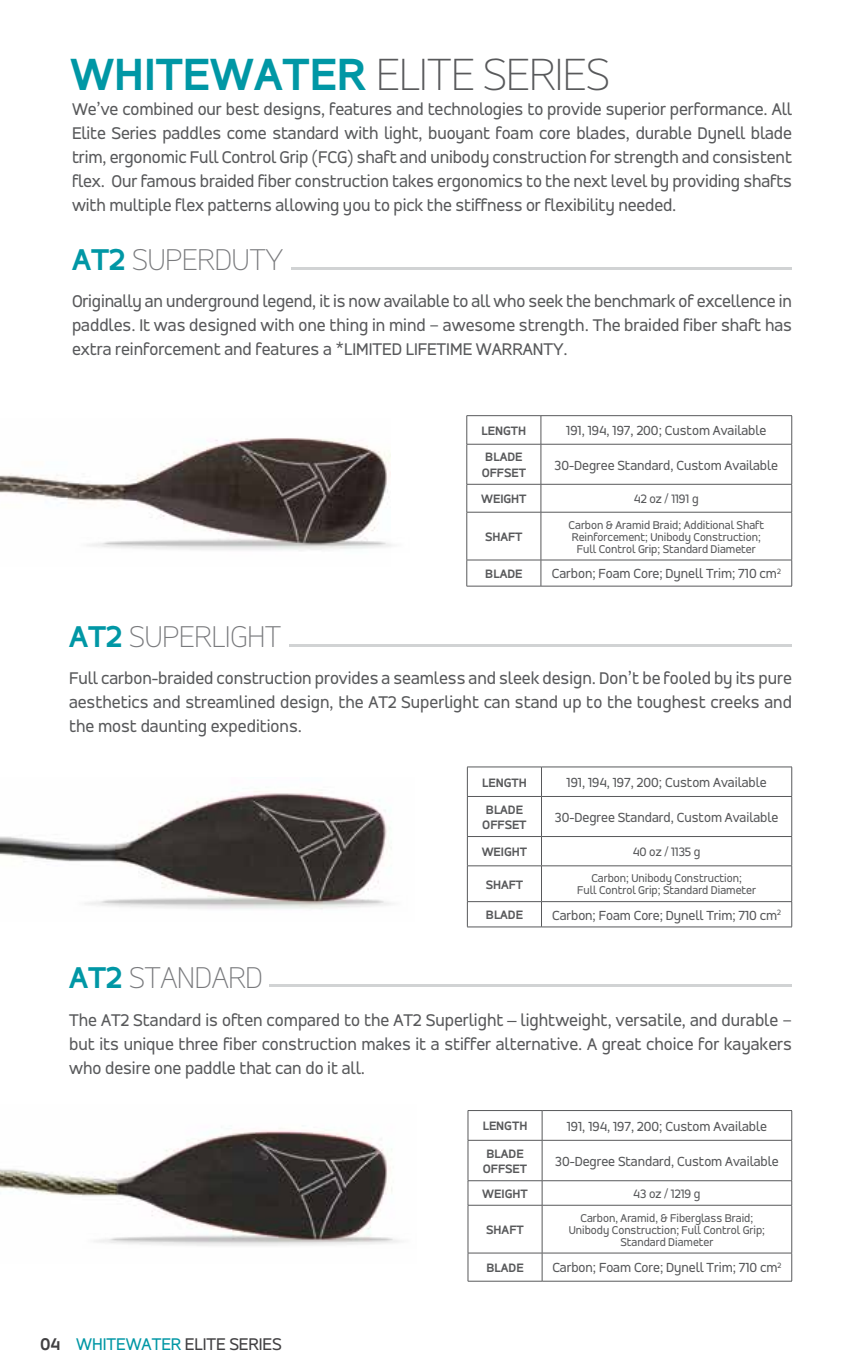
<style>
.page{position:relative;width:864px;height:1368px;background:#fff}
.page>*{position:absolute;margin:0;border:0;box-sizing:border-box;transform-origin:0 0}
.t1{font:100 48px "Accord";color:#58595b}
.t2{font:100 32px "Accord";color:#797a7d}
.t3{font:18px/24px "Accord";color:#58595b;text-align:justify}
.t4{font:18px "Accord";color:#414042}
.t5{font:14px "Accord";color:#58595b}
.t6{font:700 13px/15.6px "Accord";color:#58595b}
.t7{font:13px "Accord";color:#58595b}
.t8{font:12px/12px "Accord";color:#58595b;text-align:center}
.s1{font-weight:700;color:#0097a5}
.s2{font-family:"Gill Sans"}
.s3{font-weight:700}
.s4{color:#0097a5}
</style>
<div class="page">
<img style="left:0;top:438px;width:391px;height:99px">
<hr style="left:291px;top:268px;width:501px;height:2px;background:#d1d3d4">
<img style="left:87px;top:537px;width:305px;height:14px">
<img style="left:0;top:791px;width:392px;height:105px">
<hr style="left:289px;top:645px;width:503px;height:2px;background:#d1d3d4">
<img style="left:85px;top:896px;width:306px;height:13px">
<img style="left:0;top:1128px;width:392px;height:105px">
<hr style="left:270px;top:984px;width:522px;height:2px;background:#d1d3d4">
<img style="left:94px;top:1233px;width:306px;height:13px">
<hr style="left:467px;top:415px;width:74px;height:1px;background:#58595b">
<hr style="left:467px;top:444px;width:74px;height:1px;background:#58595b">
<hr style="left:467px;top:484px;width:74px;height:1px;background:#58595b">
<hr style="left:467px;top:512px;width:74px;height:1px;background:#58595b">
<svg style="left:541px;top:416px;width:1px;height:28px"></svg>
<svg style="left:791px;top:416px;width:1px;height:28px"></svg>
<hr style="left:541px;top:444px;width:1px;height:40px;background:#58595b">
<hr style="left:791px;top:444px;width:1px;height:40px;background:#58595b">
<hr style="left:541px;top:484px;width:251px;height:1px;background:#58595b">
<svg style="left:541px;top:485px;width:1px;height:27px"></svg>
<svg style="left:791px;top:485px;width:1px;height:27px"></svg>
<hr style="left:541px;top:512px;width:251px;height:1px;background:#58595b">
<hr style="left:541px;top:512px;width:1px;height:48px;background:#58595b">
<hr style="left:791px;top:512px;width:1px;height:48px;background:#58595b">
<svg style="left:541px;top:561px;width:1px;height:25px"></svg>
<svg style="left:791px;top:561px;width:1px;height:25px"></svg>
<hr style="left:541px;top:415px;width:251px;height:1px;background:#58595b">
<hr style="left:541px;top:444px;width:251px;height:1px;background:#58595b">
<svg style="left:466px;top:416px;width:1px;height:28px"></svg>
<hr style="left:466px;top:444px;width:1px;height:40px;background:#58595b">
<svg style="left:466px;top:485px;width:1px;height:27px"></svg>
<hr style="left:466px;top:512px;width:1px;height:48px;background:#58595b">
<hr style="left:467px;top:560px;width:74px;height:1px;background:#58595b">
<svg style="left:466px;top:560px;width:1px;height:26px"></svg>
<hr style="left:541px;top:560px;width:251px;height:1px;background:#58595b">
<hr style="left:467px;top:586px;width:74px;height:1px;background:#58595b">
<hr style="left:541px;top:586px;width:251px;height:1px;background:#58595b">
<hr style="left:467px;top:767px;width:75px;height:1px;background:#58595b">
<hr style="left:467px;top:796px;width:75px;height:1px;background:#58595b">
<hr style="left:467px;top:836px;width:75px;height:1px;background:#58595b">
<hr style="left:467px;top:866px;width:75px;height:1px;background:#58595b">
<svg style="left:541px;top:767px;width:1px;height:29px"></svg>
<svg style="left:791px;top:768px;width:1px;height:28px"></svg>
<hr style="left:541px;top:797px;width:1px;height:39px;background:#58595b">
<hr style="left:791px;top:797px;width:1px;height:39px;background:#58595b">
<hr style="left:542px;top:836px;width:250px;height:1px;background:#58595b">
<svg style="left:541px;top:837px;width:1px;height:29px"></svg>
<svg style="left:791px;top:837px;width:1px;height:29px"></svg>
<hr style="left:542px;top:866px;width:250px;height:1px;background:#58595b">
<hr style="left:541px;top:866px;width:1px;height:35px;background:#58595b">
<hr style="left:791px;top:866px;width:1px;height:35px;background:#58595b">
<svg style="left:541px;top:902px;width:1px;height:25px"></svg>
<svg style="left:791px;top:902px;width:1px;height:25px"></svg>
<hr style="left:542px;top:767px;width:250px;height:1px;background:#58595b">
<hr style="left:542px;top:796px;width:250px;height:1px;background:#58595b">
<svg style="left:467px;top:767px;width:1px;height:29px"></svg>
<hr style="left:467px;top:797px;width:1px;height:39px;background:#58595b">
<svg style="left:467px;top:837px;width:1px;height:29px"></svg>
<hr style="left:467px;top:866px;width:1px;height:35px;background:#58595b">
<hr style="left:467px;top:901px;width:75px;height:1px;background:#58595b">
<svg style="left:467px;top:902px;width:1px;height:25px"></svg>
<hr style="left:542px;top:901px;width:250px;height:1px;background:#58595b">
<hr style="left:467px;top:927px;width:75px;height:1px;background:#58595b">
<hr style="left:542px;top:927px;width:250px;height:1px;background:#58595b">
<hr style="left:468px;top:1110px;width:74px;height:1px;background:#58595b">
<hr style="left:468px;top:1140px;width:74px;height:1px;background:#58595b">
<hr style="left:468px;top:1180px;width:74px;height:1px;background:#58595b">
<hr style="left:468px;top:1205px;width:74px;height:1px;background:#58595b">
<svg style="left:542px;top:1111px;width:1px;height:29px"></svg>
<svg style="left:791px;top:1111px;width:1px;height:29px"></svg>
<hr style="left:542px;top:1141px;width:1px;height:40px;background:#58595b">
<hr style="left:791px;top:1141px;width:1px;height:40px;background:#58595b">
<hr style="left:542px;top:1180px;width:250px;height:1px;background:#58595b">
<svg style="left:542px;top:1181px;width:1px;height:24px"></svg>
<svg style="left:791px;top:1181px;width:1px;height:24px"></svg>
<hr style="left:542px;top:1205px;width:250px;height:1px;background:#58595b">
<hr style="left:542px;top:1205px;width:1px;height:48px;background:#58595b">
<hr style="left:791px;top:1205px;width:1px;height:48px;background:#58595b">
<svg style="left:542px;top:1254px;width:1px;height:27px"></svg>
<svg style="left:791px;top:1254px;width:1px;height:27px"></svg>
<hr style="left:542px;top:1110px;width:250px;height:1px;background:#58595b">
<hr style="left:542px;top:1140px;width:250px;height:1px;background:#58595b">
<svg style="left:468px;top:1111px;width:1px;height:29px"></svg>
<hr style="left:468px;top:1141px;width:1px;height:40px;background:#58595b">
<svg style="left:468px;top:1181px;width:1px;height:24px"></svg>
<hr style="left:468px;top:1205px;width:1px;height:48px;background:#58595b">
<hr style="left:468px;top:1253px;width:74px;height:1px;background:#58595b">
<svg style="left:468px;top:1253px;width:1px;height:28px"></svg>
<hr style="left:542px;top:1253px;width:250px;height:1px;background:#58595b">
<hr style="left:468px;top:1281px;width:74px;height:1px;background:#58595b">
<hr style="left:542px;top:1281px;width:250px;height:1px;background:#58595b">
<h1 class="t1" style="left:70px;top:46px;width:541px"><span class="s1">WHITEWATER</span> ELITE SERIES</h1>
<p class="t3" style="left:72px;top:97px;width:722px">We’ve combined our best designs, features and technologies to provide superior performance. All Elite Series paddles come standard with light, buoyant foam core blades, durable Dynell blade trim, ergonomic Full Control Grip (FCG) shaft and unibody construction for strength and consistent flex. Our famous braided fiber construction takes ergonomics to the next level by providing shafts with multiple flex patterns allowing you to pick the stiffness or flexibility needed.</p>
<h2 class="t2" style="left:72px;top:241px;width:212px"><span class="s1">AT2</span> SUPERDUTY</h2>
<p class="t3" style="left:72px;top:289px;width:722px">Originally an underground legend, it is now available to all who seek the benchmark of excellence in paddles. It was designed with one thing in mind – awesome strength. The braided fiber shaft has extra reinforcement and features a *LIMITED LIFETIME WARRANTY.</p>
<p class="t6" style="left:482px;top:423px;width:46px">LENGTH</p>
<p class="t5" style="left:566px;top:423px;width:202px">191, 194, 197, 200; Custom Available</p>
<p class="t6" style="left:482px;top:449px;width:46px">BLADE<br>OFFSET</p>
<p class="t5" style="left:555px;top:457px;width:225px">30-Degree Standard, Custom Available</p>
<p class="t6" style="left:481px;top:491px;width:47px">WEIGHT</p>
<p class="t7" style="left:634px;top:491px;width:66px">42 oz / 1191 g</p>
<p class="t6" style="left:485px;top:529px;width:39px">SHAFT</p>
<p class="t8" style="left:569px;top:519px;width:197px">Carbon &amp; Aramid Braid; Additional Shaft<br>Reinforcement; Unibody Construction;<br>Full Control Grip; Standard Diameter</p>
<p class="t6" style="left:485px;top:566px;width:39px">BLADE</p>
<p class="t5" style="left:552px;top:566px;width:231px">Carbon; Foam Core; Dynell Trim; 710 cm<sup>2</sup></p>
<h2 class="t2" style="left:69px;top:618px;width:214px"><span class="s1">AT2</span> SUPERLIGHT</h2>
<p class="t3" style="left:69px;top:666px;width:724px">Full carbon-braided construction provides a seamless and sleek design. Don’t be fooled by its pure aesthetics and streamlined design, the AT2 Superlight can stand up to the toughest creeks and the most daunting expeditions.</p>
<p class="t6" style="left:482px;top:775px;width:46px">LENGTH</p>
<p class="t5" style="left:567px;top:774px;width:202px">191, 194, 197, 200; Custom Available</p>
<p class="t6" style="left:482px;top:802px;width:46px">BLADE<br>OFFSET</p>
<p class="t5" style="left:555px;top:809px;width:225px">30-Degree Standard, Custom Available</p>
<p class="t6" style="left:482px;top:844px;width:47px">WEIGHT</p>
<p class="t7" style="left:633px;top:844px;width:69px">40 oz / 1135 g</p>
<p class="t6" style="left:486px;top:877px;width:39px">SHAFT</p>
<p class="t8" style="left:577px;top:872px;width:180px">Carbon; Unibody Construction;<br>Full Control Grip; Standard Diameter</p>
<p class="t6" style="left:486px;top:907px;width:39px">BLADE</p>
<p class="t5" style="left:552px;top:907px;width:231px">Carbon; Foam Core; Dynell Trim; 710 cm<sup>2</sup></p>
<h2 class="t2" style="left:69px;top:959px;width:195px"><span class="s1">AT2</span> STANDARD</h2>
<p class="t3" style="left:69px;top:1008px;width:724px">The AT2 Standard is often compared to the AT2 Superlight <span class="s2">–</span> lightweight, versatile, and durable – but its unique three fiber construction makes it a stiffer alternative. A great choice for kayakers who desire one paddle that can do it all.</p>
<p class="t6" style="left:483px;top:1118px;width:46px">LENGTH</p>
<p class="t5" style="left:567px;top:1118px;width:202px">191, 194, 197, 200; Custom Available</p>
<p class="t6" style="left:483px;top:1146px;width:46px">BLADE<br>OFFSET</p>
<p class="t5" style="left:555px;top:1153px;width:225px">30-Degree Standard, Custom Available</p>
<p class="t6" style="left:482px;top:1186px;width:47px">WEIGHT</p>
<p class="t7" style="left:633px;top:1186px;width:69px">43 oz / 1219 g</p>
<p class="t6" style="left:486px;top:1222px;width:39px">SHAFT</p>
<p class="t8" style="left:569px;top:1212px;width:198px">Carbon, Aramid, &amp; Fiberglass Braid;<br>Unibody Construction; Full Control Grip;<br>Standard Diameter</p>
<p class="t4" style="left:40px;top:1333px;width:243px"><span class="s3">04</span> <span class="s4">WHITEWATER</span> ELITE SERIES</p>
<p class="t6" style="left:486px;top:1260px;width:39px">BLADE</p>
<p class="t5" style="left:552px;top:1260px;width:231px">Carbon; Foam Core; Dynell Trim; 710 cm<sup>2</sup></p>
</div>
